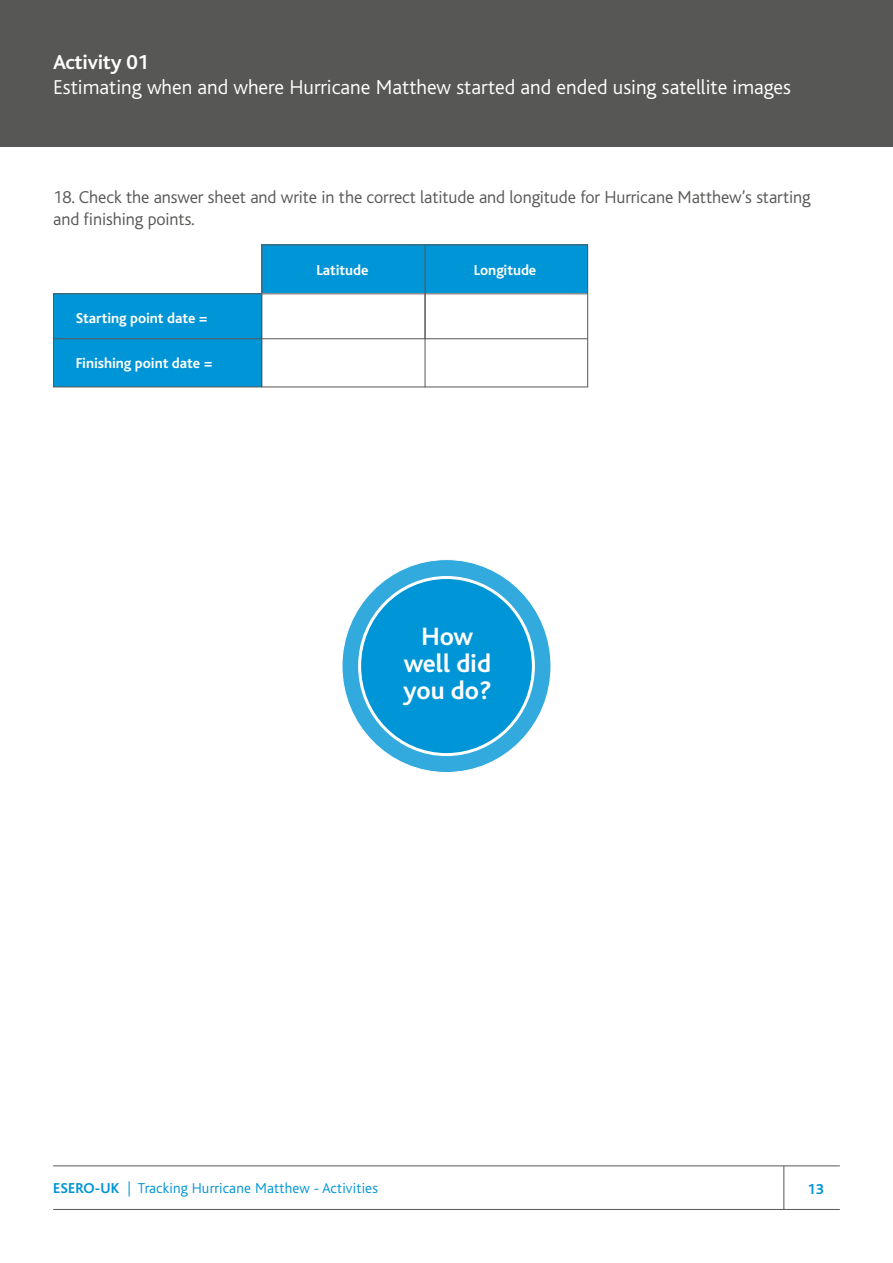
<style>
.page{position:relative;width:893px;height:1263px;background:#fff}
.page>*{position:absolute;margin:0;border:0;box-sizing:border-box;transform-origin:0 0}
.t1{font:700 26.25px/27px "Bliss";color:#fff;text-align:center}
.t2{font:300 21px "Bliss";color:#fff}
.t3{font:700 21px "Bliss";letter-spacing:-.01em;color:#fff}
.t4{font:300 18px/21.6px "Bliss";letter-spacing:-.005em;color:#575756}
.t5{font:700 15px "Bliss";letter-spacing:-.005em;color:#fff}
.t6{font:300 15px "Bliss";letter-spacing:.01em;color:#0095d6}
.t7{font:700 15px "Bliss";color:#0095d6}
.s1{font-weight:700}
</style>
<div class="page">
<hr style="left:53px;top:1165px;width:787px;height:1px;background:#575756">
<hr style="left:53px;top:1209px;width:787px;height:1px;background:#575756">
<hr style="left:783px;top:1166px;width:1px;height:43px;background:#575756">
<div style="left:0;top:0;width:893px;height:147px;background:#575756"></div>
<div style="left:261px;top:244px;width:327px;height:49px;background:#0095d6"></div>
<hr style="left:425px;top:245px;width:1px;height:94px;background:#575756">
<div style="left:54px;top:294px;width:208px;height:93px;background:#0095d6"></div>
<div style="left:261px;top:244px;width:327px;height:143px;border:1px solid #575756"></div>
<div style="left:53px;top:293px;width:209px;height:94px;border:1px solid #575756"></div>
<hr style="left:425px;top:293px;width:1px;height:94px;background:#575756">
<hr style="left:54px;top:338px;width:534px;height:1px;background:#575756">
<hr style="left:261px;top:293px;width:327px;height:1px;background:#575756">
<svg style="left:342px;top:560px;width:209px;height:212px;background:#49b3e1"></svg>
<div style="left:360px;top:577px;width:173px;height:177px;background:#0095d6;border-radius:50%"></div>
<p class="t3" style="left:53px;top:51px;width:97px">Activity 01</p>
<p class="t2" style="left:53px;top:76px;width:739px">Estimating when and where Hurricane Matthew started and ended using satellite images</p>
<p class="t4" style="left:53px;top:187px;width:759px">18. Check the answer sheet and write in the correct latitude and longitude for Hurricane Matthew’s starting and finishing points.</p>
<p class="t5" style="left:76px;top:310px;width:134px">Starting point date =</p>
<p class="t5" style="left:76px;top:356px;width:138px">Finishing point date =</p>
<p class="t5" style="left:316px;top:262px;width:54px">Latitude</p>
<p class="t5" style="left:474px;top:262px;width:64px">Longitude</p>
<h1 class="t1" style="left:403px;top:623px;width:90px">How well did you do?</h1>
<p class="t6" style="left:53px;top:1180px;width:326px"><span class="s1">ESERO-UK</span> | Tracking Hurricane Matthew - Activities</p>
<p class="t7" style="left:807px;top:1181px;width:18px">13</p>
</div>
